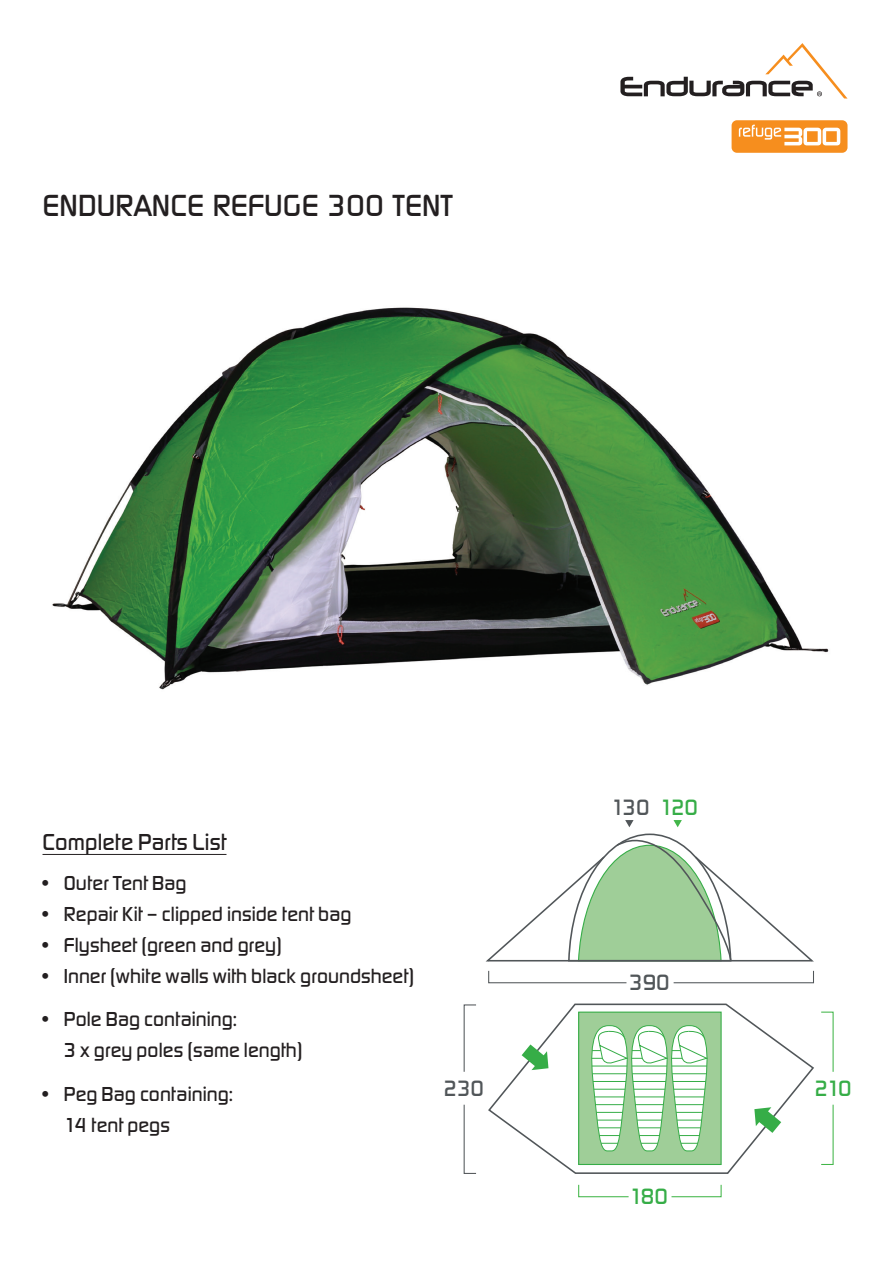
<style>
.page{position:relative;width:893px;height:1263px;background:#fff}
.page>*{position:absolute;margin:0;border:0;box-sizing:border-box;transform-origin:0 0}
.t1{font:30px "Modaerne";color:#231f20}
.t2{font:500 24px "Digital EF";letter-spacing:.005em;color:#231f20}
.t3{font:500 23.1px "Digital EF";color:#515659}
.t4{font:500 23.1px "Digital EF";letter-spacing:-.07em;color:#36ad47}
.t5{font:500 21px/31px "Digital EF";color:#231f20}
.s1{color:#36ad47}
</style>
<div class="page">
<img style="left:52px;top:307px;width:777px;height:383px">
<hr style="left:43px;top:854px;width:183px;height:1px;background:#231f20">
<svg style="left:463px;top:1104px;width:14px;height:70px"></svg>
<svg style="left:463px;top:1004px;width:13px;height:68px"></svg>
<svg style="left:821px;top:1104px;width:13px;height:61px"></svg>
<svg style="left:821px;top:1011px;width:13px;height:61px"></svg>
<svg style="left:673px;top:970px;width:141px;height:14px"></svg>
<svg style="left:488px;top:970px;width:139px;height:14px"></svg>
<svg style="left:671px;top:1184px;width:51px;height:14px"></svg>
<svg style="left:578px;top:1184px;width:51px;height:14px"></svg>
<svg style="left:488px;top:1003px;width:326px;height:171px"></svg>
<div style="left:579px;top:1012px;width:142px;height:152px;background:#9fce98"></div>
<div style="left:578px;top:1011px;width:144px;height:154px;border:1px solid #36ad47"></div>
<svg style="left:485px;top:820px;width:329px;height:142px"></svg>
<svg style="left:591px;top:1025px;width:117px;height:126px"></svg>
<svg style="left:522px;top:1044px;width:26px;height:26px"></svg>
<svg style="left:754px;top:1107px;width:27px;height:26px"></svg>
<svg style="left:620px;top:43px;width:227px;height:56px"></svg>
<div style="left:732px;top:120px;width:115px;height:33px;background:#f68e1e;border-radius:5px"></div>
<svg style="left:739px;top:125px;width:101px;height:20px"></svg>
<h1 class="t1" style="left:43px;top:189px;width:412px">ENDURANCE REFUGE 300 TENT</h1>
<p class="t3" style="left:611px;top:793px;width:89px">130 <span class="s1">120</span></p>
<p class="t2" style="left:43px;top:828px;width:185px">Complete Parts List</p>
<p class="t5" style="left:43px;top:867px;width:146px">• Outer Tent Bag</p>
<p class="t5" style="left:43px;top:898px;width:310px">• Repair Kit – clipped inside tent bag</p>
<p class="t5" style="left:43px;top:929px;width:241px">• Flysheet (green and grey)</p>
<p class="t5" style="left:43px;top:960px;width:373px">• Inner (white walls with black groundsheet)</p>
<p class="t5" style="left:64px;top:1004px;width:240px;text-indent:-21px">• Pole Bag containing:<br>3 x grey poles (same length)</p>
<p class="t5" style="left:64px;top:1078px;width:171px;text-indent:-21px">• Peg Bag containing:<br>14 tent pegs</p>
<p class="t3" style="left:444px;top:1075px;width:42px">230</p>
<p class="t4" style="left:814px;top:1075px;width:39px">210</p>
<p class="t3" style="left:629px;top:968px;width:42px">390</p>
<p class="t4" style="left:629px;top:1182px;width:40px">180</p>
</div>
